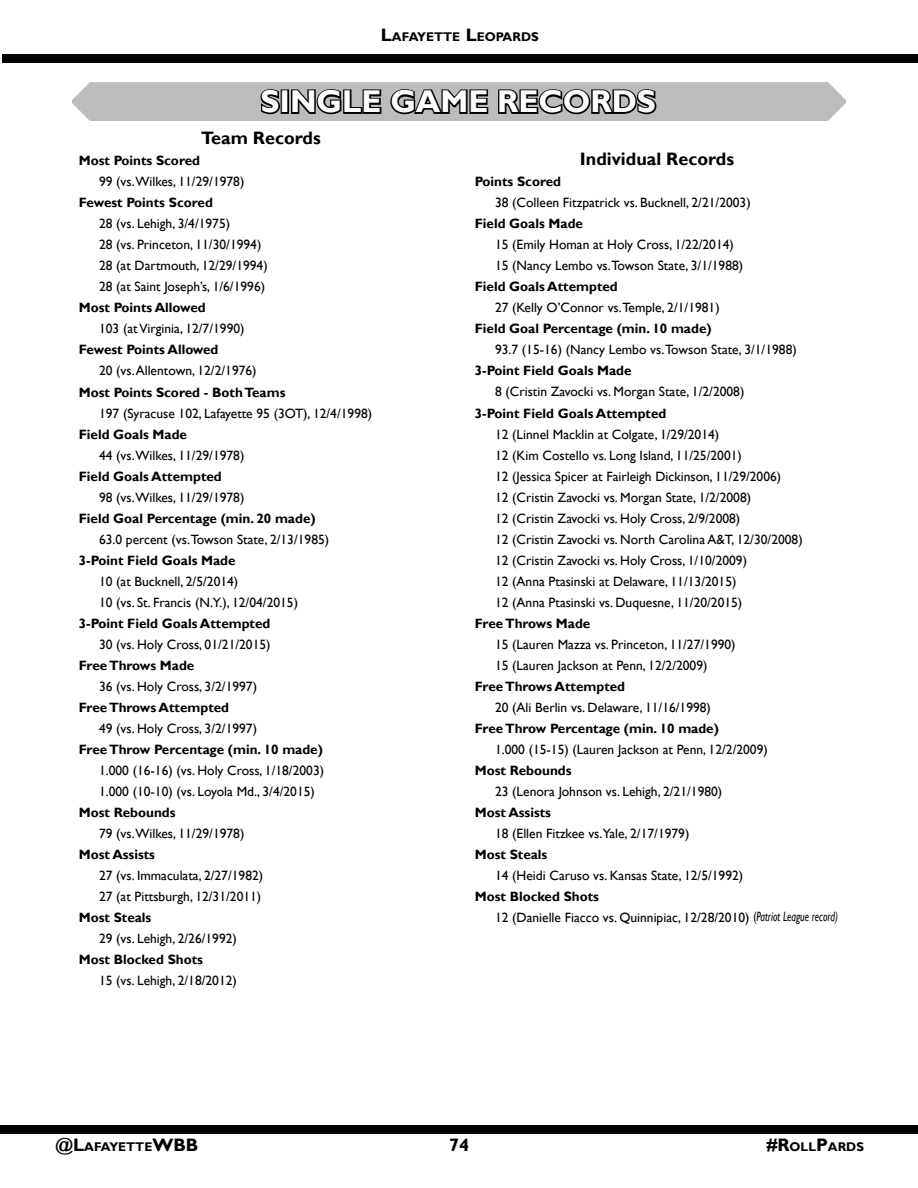
<style>
.page{position:relative;width:918px;height:1188px;background:#fff}
.page>*{position:absolute;margin:0;border:0;box-sizing:border-box;transform-origin:0 0}
.t1{font:700 31.5px "Gill Sans";color:#fff}
.t2{font:700 18px "Gill Sans";color:#000}
.t3{font:700 18px "Gill Sans";color:#000}
.t4{font:13.5px/21px "Gill Sans";color:#000}
.t5{font:700 13.5px "Gill Sans";color:#000}
.t6{font:700 12.6px "Gill Sans";color:#000}
.s1{font-size:18px}
.s2{font-weight:700}
.s3{font-style:italic}
</style>
<div class="page">
<div style="left:0;top:1126px;width:918px;height:8px;background:#000"></div>
<div style="left:2px;top:54px;width:916px;height:8px;background:#000"></div>
<svg style="left:72px;top:82px;width:774px;height:39px"></svg>
<p class="t6" style="left:381px;top:29px;width:159px"><span class="s1">L</span>AFAYETTE <span class="s1">L</span>EOPARDS</p>
<h1 class="t1" style="left:261px;top:83px;width:397px">SINGLE GAME RECORDS</h1>
<h2 class="t2" style="left:201px;top:128px;width:121px">Team Records</h2>
<p class="t5" style="left:79px;top:153px;width:123px">Most Points Scored</p>
<p class="t4" style="left:99px;top:172px;width:147px">99 (vs.Wilkes, 11/29/1978)</p>
<p class="t5" style="left:79px;top:195px;width:136px">Fewest Points Scored</p>
<p class="t4" style="left:99px;top:214px;width:170px">28 (vs. Lehigh, 3/4/1975)<br>28 (vs. Princeton, 11/30/1994)<br>28 (at Dartmouth, 12/29/1994)<br>28 (at Saint Joseph’s, 1/6/1996)</p>
<p class="t5" style="left:79px;top:300px;width:128px">Most Points Allowed</p>
<p class="t4" style="left:99px;top:319px;width:147px">103 (at Virginia, 12/7/1990)</p>
<p class="t5" style="left:79px;top:342px;width:141px">Fewest Points Allowed</p>
<p class="t4" style="left:99px;top:361px;width:159px">20 (vs. Allentown, 12/2/1976)</p>
<p class="t5" style="left:79px;top:384px;width:208px">Most Points Scored - Both Teams</p>
<p class="t4" style="left:99px;top:403px;width:275px">197 (Syracuse 102, Lafayette 95 (3OT), 12/4/1998)</p>
<p class="t5" style="left:79px;top:426px;width:110px">Field Goals Made</p>
<p class="t4" style="left:99px;top:445px;width:147px">44 (vs.Wilkes, 11/29/1978)</p>
<p class="t5" style="left:79px;top:468px;width:145px">Field Goals Attempted</p>
<p class="t4" style="left:99px;top:487px;width:147px">98 (vs.Wilkes, 11/29/1978)</p>
<p class="t5" style="left:79px;top:510px;width:238px">Field Goal Percentage (min. 20 made)</p>
<p class="t4" style="left:99px;top:529px;width:232px">63.0 percent (vs.Towson State, 2/13/1985)</p>
<p class="t5" style="left:79px;top:552px;width:158px">3-Point Field Goals Made</p>
<p class="t4" style="left:99px;top:571px;width:201px">10 (at Bucknell, 2/5/2014)<br>10 (vs. St. Francis (N.Y.), 12/04/2015)</p>
<p class="t5" style="left:79px;top:615px;width:193px">3-Point Field Goals Attempted</p>
<p class="t4" style="left:99px;top:634px;width:173px">30 (vs. Holy Cross, 01/21/2015)</p>
<p class="t5" style="left:79px;top:657px;width:117px">Free Throws Made</p>
<p class="t4" style="left:99px;top:676px;width:160px">36 (vs. Holy Cross, 3/2/1997)</p>
<p class="t5" style="left:79px;top:699px;width:152px">Free Throws Attempted</p>
<p class="t4" style="left:99px;top:718px;width:160px">49 (vs. Holy Cross, 3/2/1997)</p>
<p class="t5" style="left:79px;top:741px;width:246px">Free Throw Percentage (min. 10 made)</p>
<p class="t4" style="left:99px;top:760px;width:227px">1.000 (16-16) (vs. Holy Cross, 1/18/2003)<br>1.000 (10-10) (vs. Loyola Md., 3/4/2015)</p>
<p class="t5" style="left:79px;top:804px;width:98px">Most Rebounds</p>
<p class="t4" style="left:99px;top:823px;width:147px">79 (vs.Wilkes, 11/29/1978)</p>
<p class="t5" style="left:79px;top:846px;width:78px">Most Assists</p>
<p class="t4" style="left:99px;top:865px;width:166px">27 (vs. Immaculata, 2/27/1982)<br>27 (at Pittsburgh, 12/31/2011)</p>
<p class="t5" style="left:79px;top:909px;width:74px">Most Steals</p>
<p class="t4" style="left:99px;top:928px;width:139px">29 (vs. Lehigh, 2/26/1992)</p>
<p class="t5" style="left:79px;top:951px;width:126px">Most Blocked Shots</p>
<p class="t4" style="left:99px;top:970px;width:139px">15 (vs. Lehigh, 2/18/2012)</p>
<h2 class="t2" style="left:580px;top:149px;width:156px">Individual Records</h2>
<p class="t5" style="left:475px;top:174px;width:88px">Points Scored</p>
<p class="t4" style="left:495px;top:193px;width:257px">38 (Colleen Fitzpatrick vs. Bucknell, 2/21/2003)</p>
<p class="t5" style="left:475px;top:216px;width:110px">Field Goals Made</p>
<p class="t4" style="left:495px;top:235px;width:250px">15 (Emily Homan at Holy Cross, 1/22/2014)<br>15 (Nancy Lembo vs.Towson State, 3/1/1988)</p>
<p class="t5" style="left:475px;top:279px;width:145px">Field Goals Attempted</p>
<p class="t4" style="left:495px;top:298px;width:226px">27 (Kelly O’Connor vs.Temple, 2/1/1981)</p>
<p class="t5" style="left:475px;top:321px;width:238px">Field Goal Percentage (min. 10 made)</p>
<p class="t4" style="left:495px;top:340px;width:303px">93.7 (15-16) (Nancy Lembo vs.Towson State, 3/1/1988)</p>
<p class="t5" style="left:475px;top:363px;width:158px">3-Point Field Goals Made</p>
<p class="t4" style="left:495px;top:382px;width:251px">8 (Cristin Zavocki vs. Morgan State, 1/2/2008)</p>
<p class="t5" style="left:475px;top:405px;width:193px">3-Point Field Goals Attempted</p>
<p class="t4" style="left:495px;top:424px;width:309px">12 (Linnel Macklin at Colgate, 1/29/2014)<br>12 (Kim Costello vs. Long Island, 11/25/2001)<br>12 (Jessica Spicer at Fairleigh Dickinson, 11/29/2006)<br>12 (Cristin Zavocki vs. Morgan State, 1/2/2008)<br>12 (Cristin Zavocki vs. Holy Cross, 2/9/2008)<br>12 (Cristin Zavocki vs. North Carolina A&amp;T, 12/30/2008)<br>12 (Cristin Zavocki vs. Holy Cross, 1/10/2009)<br>12 (Anna Ptasinski at Delaware, 11/13/2015)<br>12 (Anna Ptasinski vs. Duquesne, 11/20/2015)</p>
<p class="t5" style="left:475px;top:615px;width:117px">Free Throws Made</p>
<p class="t4" style="left:495px;top:634px;width:242px">15 (Lauren Mazza vs. Princeton, 11/27/1990)<br>15 (Lauren Jackson at Penn, 12/2/2009)</p>
<p class="t5" style="left:475px;top:678px;width:152px">Free Throws Attempted</p>
<p class="t4" style="left:495px;top:697px;width:218px">20 (Ali Berlin vs. Delaware, 11/16/1998)</p>
<p class="t5" style="left:475px;top:720px;width:246px">Free Throw Percentage (min. 10 made)</p>
<p class="t4" style="left:495px;top:739px;width:274px">1.000 (15-15) (Lauren Jackson at Penn, 12/2/2009)</p>
<p class="t5" style="left:475px;top:762px;width:98px">Most Rebounds</p>
<p class="t4" style="left:495px;top:781px;width:229px">23 (Lenora Johnson vs. Lehigh, 2/21/1980)</p>
<p class="t5" style="left:475px;top:804px;width:78px">Most Assists</p>
<p class="t4" style="left:495px;top:823px;width:196px">18 (Ellen Fitzkee vs.Yale, 2/17/1979)</p>
<p class="t5" style="left:475px;top:846px;width:74px">Most Steals</p>
<p class="t4" style="left:495px;top:865px;width:250px">14 (Heidi Caruso vs. Kansas State, 12/5/1992)</p>
<p class="t4" style="left:495px;top:886px;width:344px;text-indent:-20px"><span class="s2">Most Blocked Shots<br></span>12 (Danielle Fiacco vs. Quinnipiac, 12/28/2010) (<span class="s3">Patriot League record)</span></p>
<p class="t6" style="left:56px;top:1139px;width:145px"><span class="s1">@L</span>AFAYETTE<span class="s1">WBB</span></p>
<h2 class="t3" style="left:449px;top:1134px;width:21px">74</h2>
<p class="t6" style="left:767px;top:1139px;width:99px"><span class="s1">#R</span>OLL <span class="s1">P</span>ARDS</p>
</div>
